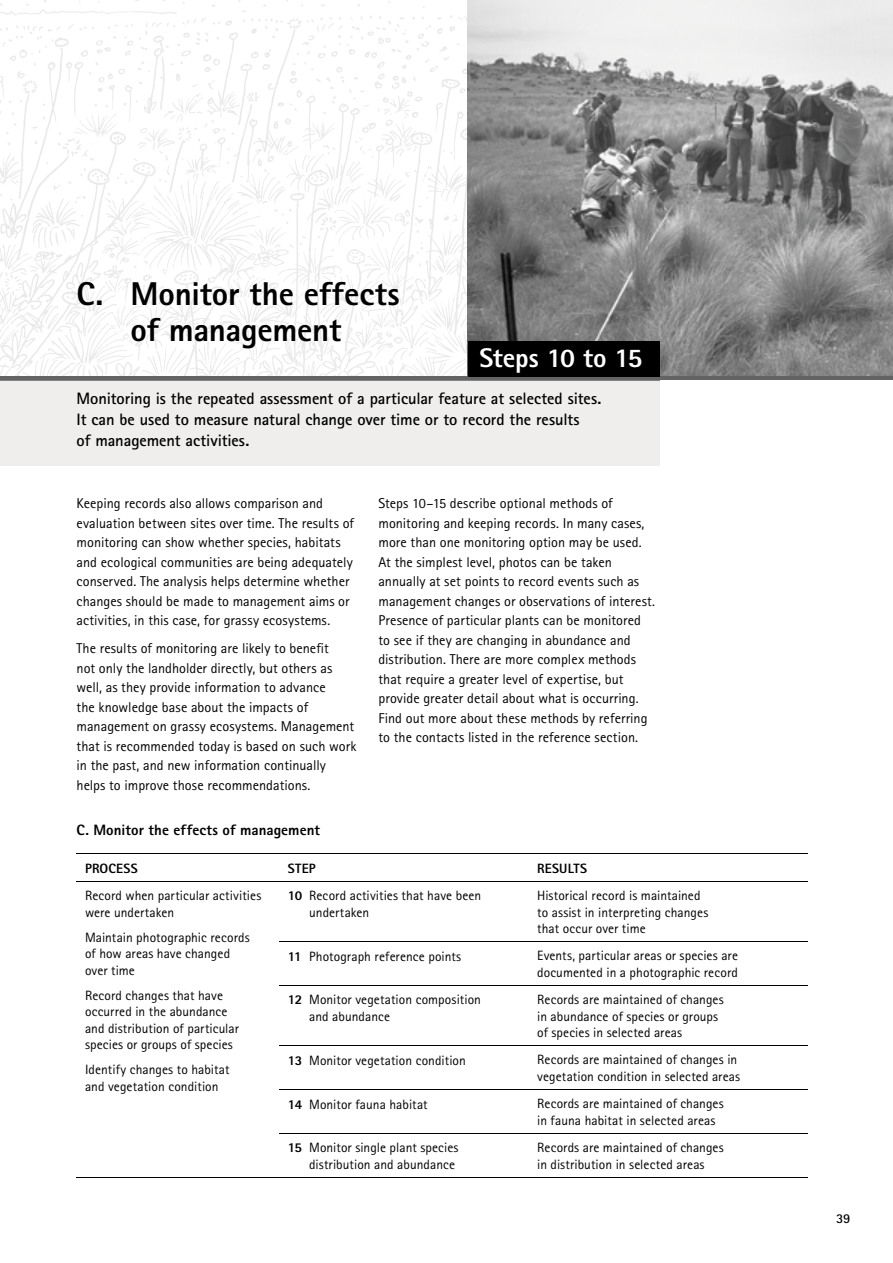
<style>
.page{position:relative;width:893px;height:1263px;background:#fff}
.page>*{position:absolute;margin:0;border:0;box-sizing:border-box;transform-origin:0 0}
.t1{font:800 33px/36px "Rotis Sans Serif";letter-spacing:-.005em;color:#000;text-align:center}
.t2{font:800 27px "Rotis Sans Serif";letter-spacing:-.005em;color:#fff}
.t3{font:700 16.5px/21px "Rotis Sans Serif";letter-spacing:-.005em;color:#000}
.t4{font:800 15px "Rotis Sans Serif";letter-spacing:.005em;color:#000}
.t5{font:14.25px/19.5px "Rotis Sans Serif";color:#000}
.t6{font:13.5px/16.5px "Rotis Sans Serif";letter-spacing:.005em;color:#000}
.t7{font:800 13.5px "Rotis Sans Serif";letter-spacing:.015em;color:#000}
.t8{font:700 13.5px "Rotis Sans Serif";color:#000}
.s1{font-weight:800}
</style>
<div class="page">
<img style="left:0;top:0;width:468px;height:377px">
<img style="left:468px;top:0;width:425px;height:377px">
<hr style="left:0;top:377px;width:893px;height:3px;background:#636363">
<div style="left:0;top:380px;width:659px;height:86px;background:#efeeed"></div>
<hr style="left:0;top:380px;width:659px;height:1px;background:#858585">
<hr style="left:77px;top:853px;width:202px;height:1px;background:#000">
<hr style="left:279px;top:853px;width:250px;height:1px;background:#000">
<hr style="left:529px;top:853px;width:279px;height:1px;background:#000">
<hr style="left:77px;top:881px;width:202px;height:1px;background:#000">
<hr style="left:279px;top:881px;width:250px;height:1px;background:#000">
<hr style="left:529px;top:881px;width:279px;height:1px;background:#000">
<hr style="left:279px;top:941px;width:250px;height:1px;background:#000">
<hr style="left:529px;top:941px;width:279px;height:1px;background:#000">
<hr style="left:279px;top:985px;width:250px;height:1px;background:#000">
<hr style="left:529px;top:985px;width:279px;height:1px;background:#000">
<hr style="left:279px;top:1045px;width:250px;height:1px;background:#000">
<hr style="left:529px;top:1045px;width:279px;height:1px;background:#000">
<hr style="left:279px;top:1089px;width:250px;height:1px;background:#000">
<hr style="left:529px;top:1089px;width:279px;height:1px;background:#000">
<hr style="left:279px;top:1133px;width:250px;height:1px;background:#000">
<hr style="left:529px;top:1133px;width:279px;height:1px;background:#000">
<hr style="left:77px;top:1177px;width:202px;height:1px;background:#000">
<hr style="left:279px;top:1177px;width:250px;height:1px;background:#000">
<hr style="left:529px;top:1177px;width:279px;height:1px;background:#000">
<div style="left:468px;top:341px;width:192px;height:36px;background:#000"></div>
<h1 class="t1" style="left:77px;top:275px;width:325px">C. Monitor the effects of management</h1>
<h2 class="t2" style="left:479px;top:340px;width:164px">Steps 10 to 15</h2>
<p class="t3" style="left:77px;top:388px;width:526px">Monitoring is the repeated assessment of a particular feature at selected sites.<br>It can be used to measure natural change over time or to record the results<br>of management activities.</p>
<p class="t5" style="left:77px;top:494px;width:279px">Keeping records also allows comparison and evaluation between sites over time. The results of monitoring can show whether species, habitats and ecological communities are being adequately conserved. The analysis helps determine whether changes should be made to management aims or activities, in this case, for grassy ecosystems.</p>
<p class="t5" style="left:77px;top:639px;width:281px">The results of monitoring are likely to benefit<br>not only the landholder directly, but others as well, as they provide information to advance<br>the knowledge base about the impacts of management on grassy ecosystems. Management that is recommended today is based on such work in the past, and new information continually helps to improve those recommendations.</p>
<p class="t5" style="left:378px;top:494px;width:278px">Steps 10–15 describe optional methods of monitoring and keeping records. In many cases, more than one monitoring option may be used.<br>At the simplest level, photos can be taken annually at set points to record events such as management changes or observations of interest.<br>Presence of particular plants can be monitored to see if they are changing in abundance and distribution. There are more complex methods that require a greater level of expertise, but provide greater detail about what is occurring.<br>Find out more about these methods by referring to the contacts listed in the reference section.</p>
<p class="t4" style="left:77px;top:820px;width:245px">C. Monitor the effects of management</p>
<p class="t7" style="left:85px;top:860px;width:54px">PROCESS</p>
<p class="t7" style="left:288px;top:860px;width:29px">STEP</p>
<p class="t7" style="left:537px;top:860px;width:52px">RESULTS</p>
<p class="t6" style="left:85px;top:887px;width:178px">Record when particular activities were undertaken</p>
<p class="t6" style="left:85px;top:929px;width:166px">Maintain photographic records of how areas have changed over time</p>
<p class="t6" style="left:85px;top:987px;width:155px">Record changes that have occurred in the abundance and distribution of particular species or groups of species</p>
<p class="t6" style="left:85px;top:1061px;width:146px">Identify changes to habitat and vegetation condition</p>
<p class="t6" style="left:309px;top:887px;width:173px;text-indent:-21px"><span class="s1">10</span> Record activities that have been undertaken</p>
<p class="t6" style="left:537px;top:887px;width:173px">Historical record is maintained to assist in interpreting changes that occur over time</p>
<p class="t6" style="left:288px;top:948px;width:175px"><span class="s1">11</span> Photograph reference points</p>
<p class="t6" style="left:537px;top:947px;width:202px">Events, particular areas or species are documented in a photographic record</p>
<p class="t6" style="left:309px;top:991px;width:173px;text-indent:-21px"><span class="s1">12</span> Monitor vegetation composition and abundance</p>
<p class="t6" style="left:537px;top:991px;width:188px">Records are maintained of changes in abundance of species or groups of species in selected areas</p>
<p class="t6" style="left:288px;top:1052px;width:179px"><span class="s1">13</span> Monitor vegetation condition</p>
<p class="t6" style="left:537px;top:1051px;width:204px">Records are maintained of changes in vegetation condition in selected areas</p>
<p class="t6" style="left:288px;top:1096px;width:141px"><span class="s1">14</span> Monitor fauna habitat</p>
<p class="t6" style="left:537px;top:1095px;width:188px">Records are maintained of changes in fauna habitat in selected areas</p>
<p class="t6" style="left:288px;top:1139px;width:172px;text-align:right"><span class="s1">15</span> Monitor single plant species distribution and abundance</p>
<p class="t6" style="left:537px;top:1139px;width:188px">Records are maintained of changes in distribution in selected areas</p>
<p class="t8" style="left:836px;top:1209px;width:16px">39</p>
</div>
